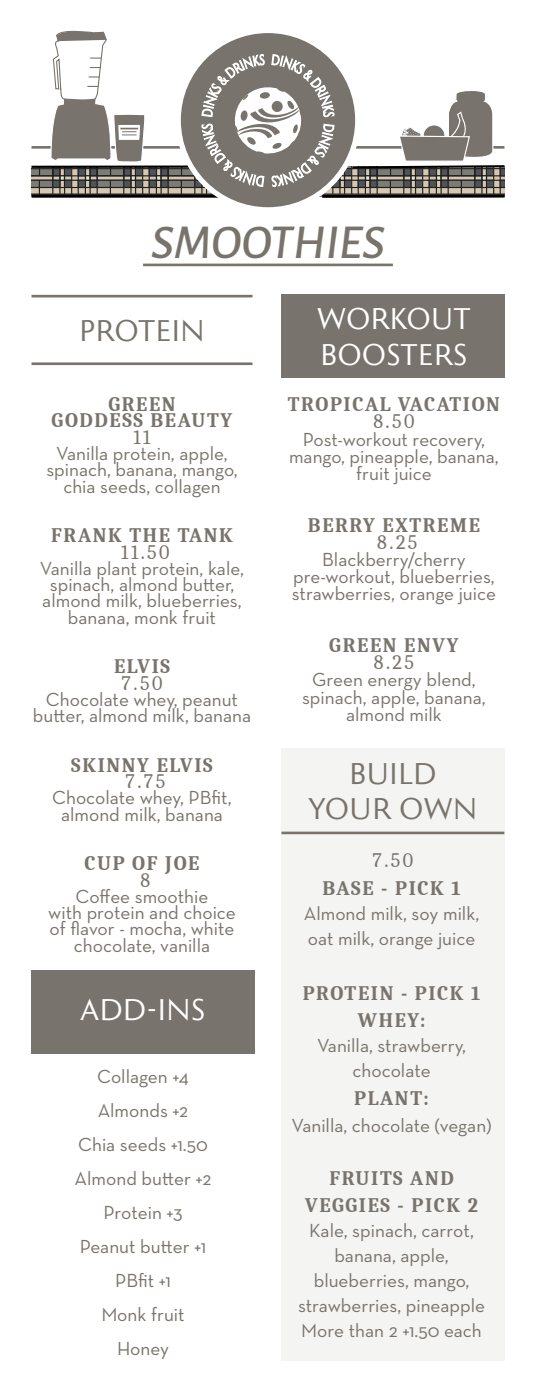
<style>
.page{position:relative;width:536px;height:1386px;background:#fff}
.page>*{position:absolute;margin:0;border:0;box-sizing:border-box;transform-origin:0 0}
.t1{font:italic 500 49px "Alegreya Sans";color:#78736b}
.t2{font:31.5px "Roma";color:#fff}
.t3{font:31.5px "Roma";color:#78736b}
.t4{font:700 20.12px "Caladea";letter-spacing:.08em;color:#78736c}
.t5{font:20.12px "Caladea";letter-spacing:.12em;color:#78736c}
.t6{font:19.25px/16.3px "Neutra Text Exp";color:#78736b;text-align:center}
</style>
<div class="page">
<svg style="left:32px;top:168px;width:143px;height:26px;background:#827c72"></svg>
<svg style="left:360px;top:169px;width:144px;height:25px;background:#77726b"></svg>
<hr style="left:32px;top:146px;width:472px;height:3px;background:#78736c">
<svg style="left:32px;top:194px;width:143px;height:4px"></svg>
<svg style="left:360px;top:194px;width:144px;height:4px"></svg>
<hr style="left:32px;top:165px;width:174px;height:3px;background:#000">
<svg style="left:360px;top:91px;width:145px;height:78px"></svg>
<svg style="left:50px;top:30px;width:96px;height:160px"></svg>
<svg style="left:175px;top:33px;width:185px;height:175px"></svg>
<svg style="left:201px;top:54px;width:133px;height:133px"></svg>
<div style="left:281px;top:295px;width:223px;height:83px;background:#78736c"></div>
<div style="left:32px;top:970px;width:222px;height:83px;background:#78736c"></div>
<div style="left:281px;top:748px;width:223px;height:613px;background:#f4f4f3"></div>
<hr style="left:281px;top:832px;width:223px;height:2px;background:#78736b">
<hr style="left:32px;top:295px;width:220px;height:2px;background:#78736b">
<hr style="left:143px;top:264px;width:250px;height:2px;background:#78736b">
<hr style="left:32px;top:362px;width:220px;height:3px;background:#78736b">
<p class="t1" style="left:151px;top:208px;width:235px">SMOOTHIES</p>
<p class="t3" style="left:79px;top:310px;width:127px">PROTEIN</p>
<p class="t4" style="left:108px;top:392px;width:69px">GREEN</p>
<p class="t4" style="left:52px;top:408px;width:182px">GODDESS BEAUTY</p>
<p class="t5" style="left:133px;top:425px;width:18px">11</p>
<p class="t6" style="left:56px;top:445px;width:173px">Vanilla protein, apple,</p>
<p class="t6" style="left:46px;top:461px;width:193px">spinach, banana, mango,</p>
<p class="t6" style="left:63px;top:478px;width:159px">chia seeds, collagen</p>
<p class="t4" style="left:51px;top:523px;width:183px">FRANK THE TANK</p>
<p class="t5" style="left:121px;top:540px;width:50px">11.50</p>
<p class="t6" style="left:40px;top:560px;width:205px">Vanilla plant protein, kale, spinach, almond butter,</p>
<p class="t6" style="left:42px;top:592px;width:201px">almond milk, blueberries, banana, monk fruit</p>
<p class="t4" style="left:114px;top:654px;width:58px">ELVIS</p>
<p class="t5" style="left:122px;top:671px;width:42px">7.50</p>
<p class="t6" style="left:33px;top:691px;width:220px">Chocolate whey, peanut butter, almond milk, banana</p>
<p class="t4" style="left:71px;top:753px;width:143px">SKINNY ELVIS</p>
<p class="t5" style="left:125px;top:769px;width:41px">7.75</p>
<p class="t6" style="left:52px;top:789px;width:181px">Chocolate whey, PBfit,</p>
<p class="t6" style="left:61px;top:806px;width:163px">almond milk, banana</p>
<p class="t4" style="left:84px;top:851px;width:116px">CUP OF JOE</p>
<p class="t5" style="left:140px;top:868px;width:11px">8</p>
<p class="t6" style="left:76px;top:888px;width:134px">Coffee smoothie</p>
<p class="t6" style="left:48px;top:904px;width:189px">with protein and choice of flavor - mocha, white chocolate, vanilla</p>
<p class="t2" style="left:80px;top:990px;width:127px">ADD-INS</p>
<p class="t6" style="left:97px;top:1069px;width:93px">Collagen +4</p>
<p class="t6" style="left:98px;top:1102px;width:92px">Almonds +2</p>
<p class="t6" style="left:78px;top:1136px;width:131px">Chia seeds +1.50</p>
<p class="t6" style="left:75px;top:1170px;width:138px">Almond butter +2</p>
<p class="t6" style="left:103px;top:1204px;width:80px">Protein +3</p>
<p class="t6" style="left:80px;top:1238px;width:128px">Peanut butter +1</p>
<p class="t6" style="left:115px;top:1272px;width:57px">PBfit +1</p>
<p class="t6" style="left:101px;top:1306px;width:85px">Monk fruit</p>
<p class="t6" style="left:117px;top:1340px;width:54px">Honey</p>
<p class="t2" style="left:317px;top:298px;width:155px">WORKOUT</p>
<p class="t2" style="left:320px;top:335px;width:149px">BOOSTERS</p>
<p class="t4" style="left:288px;top:392px;width:214px">TROPICAL VACATION</p>
<p class="t5" style="left:373px;top:410px;width:43px">8.50</p>
<p class="t6" style="left:289px;top:430px;width:211px;line-height:17.2px">Post-workout recovery, mango, pineapple, banana, fruit juice</p>
<p class="t4" style="left:308px;top:512px;width:173px">BERRY EXTREME</p>
<p class="t5" style="left:377px;top:530px;width:42px">8.25</p>
<p class="t6" style="left:322px;top:551px;width:145px">Blackberry/cherry</p>
<p class="t6" style="left:292px;top:568px;width:205px;line-height:17.2px;text-align:left">pre-workout, blueberries, strawberries, orange juice</p>
<p class="t4" style="left:329px;top:633px;width:131px">GREEN ENVY</p>
<p class="t5" style="left:374px;top:650px;width:42px">8.25</p>
<p class="t6" style="left:302px;top:671px;width:185px;line-height:17.2px">Green energy blend, spinach, apple, banana, almond milk</p>
<p class="t3" style="left:349px;top:754px;width:89px">BUILD</p>
<p class="t3" style="left:308px;top:789px;width:170px">YOUR OWN</p>
<p class="t5" style="left:372px;top:848px;width:42px">7.50</p>
<p class="t4" style="left:322px;top:876px;width:140px">BASE - PICK 1</p>
<p class="t6" style="left:304px;top:905px;width:177px">Almond milk, soy milk,</p>
<p class="t6" style="left:308px;top:930px;width:169px">oat milk, orange juice</p>
<p class="t4" style="left:302px;top:981px;width:179px">PROTEIN - PICK 1</p>
<p class="t4" style="left:357px;top:1008px;width:69px">WHEY:</p>
<p class="t6" style="left:317px;top:1033px;width:150px;line-height:25px">Vanilla, strawberry, chocolate</p>
<p class="t4" style="left:354px;top:1086px;width:76px">PLANT:</p>
<p class="t6" style="left:291px;top:1117px;width:202px">Vanilla, chocolate (vegan)</p>
<p class="t4" style="left:329px;top:1166px;width:126px">FRUITS AND</p>
<p class="t4" style="left:305px;top:1193px;width:174px">VEGGIES - PICK 2</p>
<p class="t6" style="left:298px;top:1218px;width:188px;line-height:25px">Kale, spinach, carrot, banana, apple, blueberries, mango, strawberries, pineapple</p>
<p class="t6" style="left:301px;top:1322px;width:182px">More than 2 +1.50 each</p>
</div>
